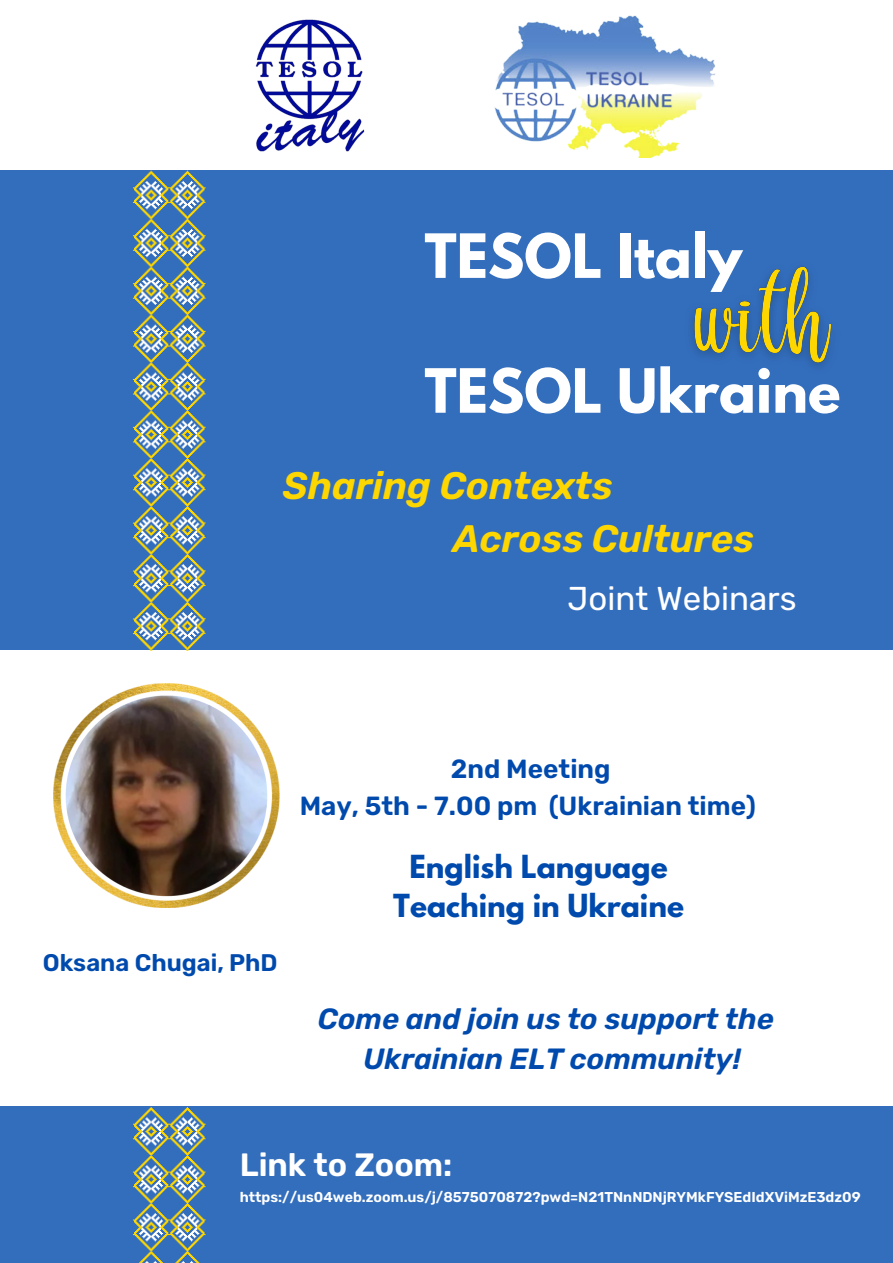
<style>
.page{position:relative;width:893px;height:1263px;background:#fff}
.page>*{position:absolute;margin:0;border:0;box-sizing:border-box;transform-origin:0 0}
.t1{font:700 54px "League Spartan";color:#fff}
.t2{font:italic 600 38.25px "Rubik";color:#fed600}
.t3{font:33px "Rubik";color:#fff}
.t4{font:600 32.25px "Rubik";color:#fff}
.t5{font:italic 600 29.25px/40.5px "Rubik";color:#004aad;text-align:center}
.t6{font:700 28.12px/39.4px "League Spartan";color:#004aad;text-align:center}
.t7{font:600 26.25px "Rubik";color:#004aad}
.t8{font:600 24px "Rubik";color:#004aad}
.t9{font:600 14.25px "Rubik";color:#fff}
</style>
<div class="page">
<div style="left:0;top:171px;width:893px;height:479px;background:#336ebd"></div>
<svg style="left:133px;top:171px;width:73px;height:479px"></svg>
<img style="left:494px;top:15px;width:222px;height:143px">
<img style="left:255px;top:19px;width:110px;height:133px">
<div style="left:0;top:1106px;width:893px;height:157px;background:#336ebd"></div>
<svg style="left:133px;top:1107px;width:73px;height:156px"></svg>
<img style="left:54px;top:683px;width:225px;height:225px">
<img style="left:691px;top:266px;width:141px;height:101px">
<p class="t1" style="left:424px;top:229px;width:319px">TESOL Italy</p>
<p class="t1" style="left:424px;top:364px;width:417px">TESOL Ukraine</p>
<p class="t2" style="left:283px;top:463px;width:331px">Sharing Contexts</p>
<p class="t2" style="left:453px;top:516px;width:303px">Across Cultures</p>
<p class="t3" style="left:567px;top:579px;width:231px">Joint Webinars</p>
<p class="t7" style="left:451px;top:753px;width:161px">2nd Meeting</p>
<p class="t7" style="left:300px;top:790px;width:457px">May, 5th - 7.00 pm (Ukrainian time)</p>
<p class="t8" style="left:43px;top:948px;width:236px">Oksana Chugai, PhD</p>
<p class="t6" style="left:393px;top:850px;width:292px">English Language<br>Teaching in Ukraine</p>
<p class="t5" style="left:318px;top:998px;width:457px">Come and join us to support the<br>Ukrainian ELT community!</p>
<p class="t4" style="left:240px;top:1146px;width:214px">Link to Zoom:</p>
<p class="t9" style="left:240px;top:1188px;width:622px">https://us04web.zoom.us/j/8575070872?pwd=N21TNnNDNjRYMkFYSEdIdXViMzE3dz09</p>
</div>
